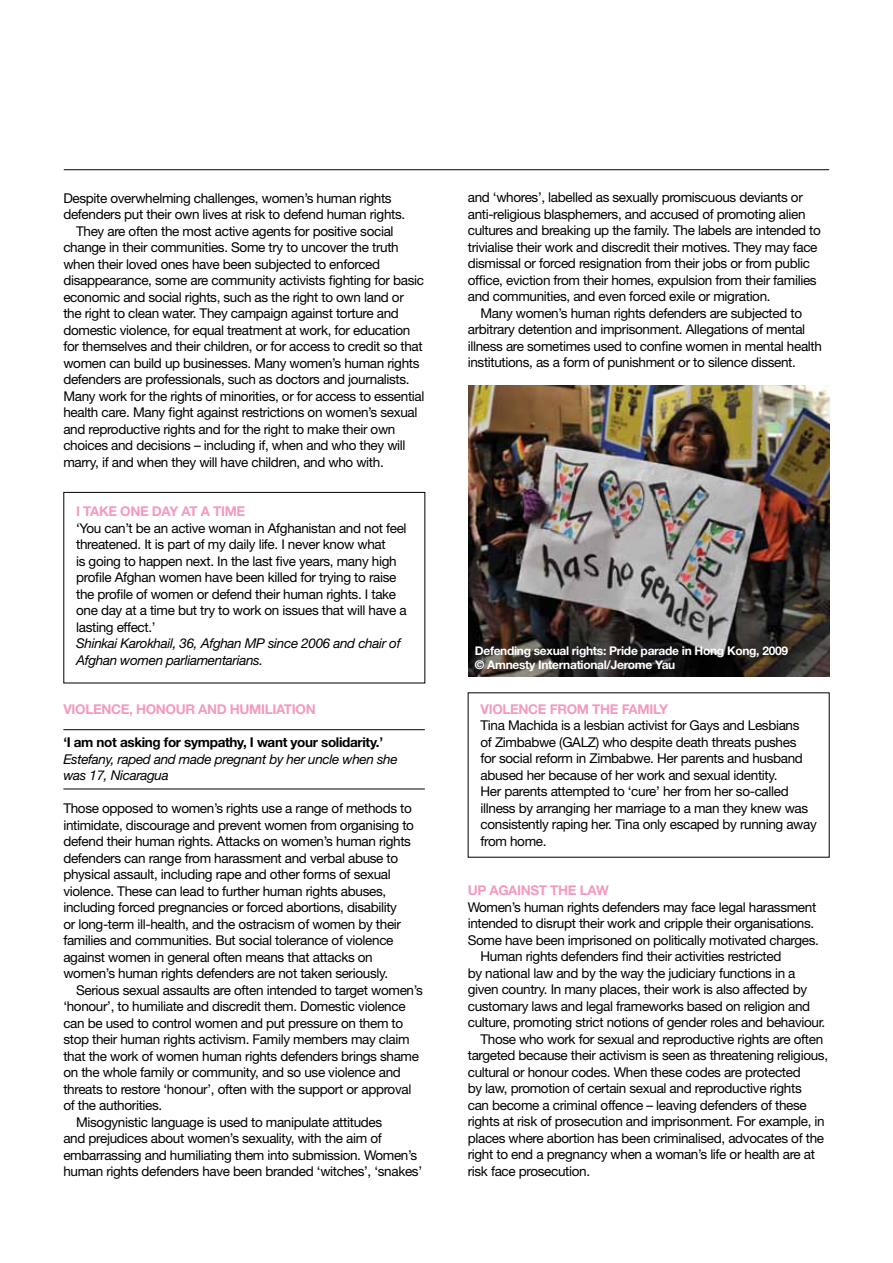
<style>
.page{position:relative;width:893px;height:1263px;background:#fff}
.page>*{position:absolute;margin:0;border:0;box-sizing:border-box;transform-origin:0 0}
.t1{font:13.5px/16.5px "Helvetica Neue";letter-spacing:-.025em;color:#000}
.t2{font:italic 13.5px/16.5px "Helvetica Neue";letter-spacing:-.025em;color:#000}
.t3{font:700 13.5px "Helvetica Neue";letter-spacing:-.025em;color:#f49ac1}
.t4{font:700 13.5px "Helvetica Neue";letter-spacing:-.025em;color:#000}
.t5{font:700 12px/13.5px "Helvetica Neue";letter-spacing:-.025em;color:#fff}
</style>
<div class="page">
<hr style="left:63px;top:729px;width:362px;height:1px;background:#000">
<hr style="left:63px;top:789px;width:362px;height:1px;background:#000">
<hr style="left:64px;top:169px;width:765px;height:1px;background:#000">
<div style="left:63px;top:492px;width:362px;height:191px;border:1px solid #000"></div>
<img style="left:468px;top:386px;width:361px;height:290px">
<p class="t1" style="left:63px;top:189px;width:330px">Despite overwhelming challenges, women’s human rights</p>
<p class="t1" style="left:63px;top:206px;width:343px">defenders put their own lives at risk to defend human rights.</p>
<p class="t1" style="left:76px;top:222px;width:319px">They are often the most active agents for positive social</p>
<p class="t1" style="left:63px;top:239px;width:337px">change in their communities. Some try to uncover the truth</p>
<p class="t1" style="left:63px;top:255px;width:318px">when their loved ones have been subjected to enforced</p>
<p class="t1" style="left:63px;top:272px;width:362px">disappearance, some are community activists fighting for basic</p>
<p class="t1" style="left:63px;top:288px;width:342px">economic and social rights, such as the right to own land or</p>
<p class="t1" style="left:63px;top:305px;width:337px">the right to clean water. They campaign against torture and</p>
<p class="t1" style="left:63px;top:321px;width:348px">domestic violence, for equal treatment at work, for education</p>
<p class="t1" style="left:63px;top:338px;width:361px">for themselves and their children, or for access to credit so that</p>
<p class="t1" style="left:63px;top:354px;width:358px">women can build up businesses. Many women’s human rights</p>
<p class="t1" style="left:63px;top:371px;width:348px">defenders are professionals, such as doctors and journalists.</p>
<p class="t1" style="left:63px;top:387px;width:363px">Many work for the rights of minorities, or for access to essential</p>
<p class="t1" style="left:63px;top:404px;width:356px">health care. Many fight against restrictions on women’s sexual</p>
<p class="t1" style="left:63px;top:420px;width:334px">and reproductive rights and for the right to make their own</p>
<p class="t1" style="left:63px;top:437px;width:344px">choices and decisions – including if, when and who they will</p>
<p class="t1" style="left:63px;top:453px;width:322px">marry, if and when they will have children, and who with.</p>
<p class="t3" style="left:76px;top:503px;width:171px">I take one day at a time</p>
<p class="t1" style="left:76px;top:519px;width:332px">‘You can’t be an active woman in Afghanistan and not feel threatened. It is part of my daily life. I never know what<br>is going to happen next. In the last five years, many high profile Afghan women have been killed for trying to raise the profile of women or defend their human rights. I take one day at a time but try to work on issues that will have a lasting effect.’</p>
<p class="t2" style="left:76px;top:635px;width:326px">Shinkai Karokhail, 36, Afghan MP since 2006 and chair of<br>Afghan women parliamentarians.</p>
<p class="t3" style="left:63px;top:701px;width:254px">Violence, honour and humiliation</p>
<p class="t4" style="left:63px;top:734px;width:321px">‘I am not asking for sympathy, I want your solidarity.’</p>
<p class="t2" style="left:63px;top:750px;width:336px">Estefany, raped and made pregnant by her uncle when she was 17, Nicaragua</p>
<p class="t1" style="left:63px;top:800px;width:352px">Those opposed to women’s rights use a range of methods to intimidate, discourage and prevent women from organising to defend their human rights. Attacks on women’s human rights defenders can range from harassment and verbal abuse to physical assault, including rape and other forms of sexual violence. These can lead to further human rights abuses, including forced pregnancies or forced abortions, disability<br>or long-term ill-health, and the ostracism of women by their families and communities. But social tolerance of violence against women in general often means that attacks on women’s human rights defenders are not taken seriously.</p>
<p class="t1" style="left:76px;top:981px;width:348px">Serious sexual assaults are often intended to target women’s</p>
<p class="t1" style="left:63px;top:998px;width:344px">‘honour’, to humiliate and discredit them. Domestic violence</p>
<p class="t1" style="left:63px;top:1014px;width:341px">can be used to control women and put pressure on them to</p>
<p class="t1" style="left:63px;top:1031px;width:348px">stop their human rights activism. Family members may claim</p>
<p class="t1" style="left:63px;top:1047px;width:357px">that the work of women human rights defenders brings shame</p>
<p class="t1" style="left:63px;top:1064px;width:339px">on the whole family or community, and so use violence and</p>
<p class="t1" style="left:63px;top:1080px;width:349px">threats to restore ‘honour’, often with the support or approval</p>
<p class="t1" style="left:63px;top:1097px;width:100px">of the authorities.</p>
<p class="t1" style="left:76px;top:1113px;width:308px">Misogynistic language is used to manipulate attitudes</p>
<p class="t1" style="left:63px;top:1130px;width:320px">and prejudices about women’s sexuality, with the aim of</p>
<p class="t1" style="left:63px;top:1146px;width:355px">embarrassing and humiliating them into submission. Women’s</p>
<p class="t1" style="left:63px;top:1163px;width:360px">human rights defenders have been branded ‘witches’, ‘snakes’</p>
<p class="t1" style="left:468px;top:189px;width:355px">and ‘whores’, labelled as sexually promiscuous deviants or anti-religious blasphemers, and accused of promoting alien cultures and breaking up the family. The labels are intended to trivialise their work and discredit their motives. They may face dismissal or forced resignation from their jobs or from public office, eviction from their homes, expulsion from their families and communities, and even forced exile or migration.</p>
<p class="t1" style="left:468px;top:305px;width:356px;text-indent:13px">Many women’s human rights defenders are subjected to arbitrary detention and imprisonment. Allegations of mental illness are sometimes used to confine women in mental health institutions, as a form of punishment or to silence dissent.</p>
<p class="t5" style="left:475px;top:644px;width:315px">Defending sexual rights: Pride parade in Hong Kong, 2009 © Amnesty International/Jerome Yau</p>
<p class="t3" style="left:480px;top:701px;width:189px">Violence from the family</p>
<p class="t1" style="left:480px;top:717px;width:338px">Tina Machida is a lesbian activist for Gays and Lesbians<br>of Zimbabwe (GALZ) who despite death threats pushes<br>for social reform in Zimbabwe. Her parents and husband abused her because of her work and sexual identity.<br>Her parents attempted to ‘cure’ her from her so-called illness by arranging her marriage to a man they knew was consistently raping her. Tina only escaped by running away from home.</p>
<p class="t3" style="left:468px;top:882px;width:143px">Up against the law</p>
<p class="t1" style="left:468px;top:899px;width:350px">Women’s human rights defenders may face legal harassment</p>
<p class="t1" style="left:468px;top:915px;width:348px">intended to disrupt their work and cripple their organisations.</p>
<p class="t1" style="left:468px;top:932px;width:353px">Some have been imprisoned on politically motivated charges.</p>
<p class="t1" style="left:480px;top:948px;width:302px">Human rights defenders find their activities restricted</p>
<p class="t1" style="left:468px;top:965px;width:329px">by national law and by the way the judiciary functions in a</p>
<p class="t1" style="left:468px;top:981px;width:341px">given country. In many places, their work is also affected by</p>
<p class="t1" style="left:468px;top:998px;width:344px">customary laws and legal frameworks based on religion and</p>
<p class="t1" style="left:468px;top:1014px;width:359px">culture, promoting strict notions of gender roles and behaviour.</p>
<p class="t1" style="left:480px;top:1031px;width:344px">Those who work for sexual and reproductive rights are often</p>
<p class="t1" style="left:468px;top:1047px;width:362px">targeted because their activism is seen as threatening religious,</p>
<p class="t1" style="left:468px;top:1064px;width:335px">cultural or honour codes. When these codes are protected</p>
<p class="t1" style="left:468px;top:1080px;width:335px">by law, promotion of certain sexual and reproductive rights</p>
<p class="t1" style="left:468px;top:1097px;width:341px">can become a criminal offence – leaving defenders of these</p>
<p class="t1" style="left:468px;top:1113px;width:358px">rights at risk of prosecution and imprisonment. For example, in</p>
<p class="t1" style="left:468px;top:1130px;width:358px">places where abortion has been criminalised, advocates of the</p>
<p class="t1" style="left:468px;top:1146px;width:349px">right to end a pregnancy when a woman’s life or health are at</p>
<p class="t1" style="left:468px;top:1162px;width:124px">risk face prosecution.</p>
</div>
